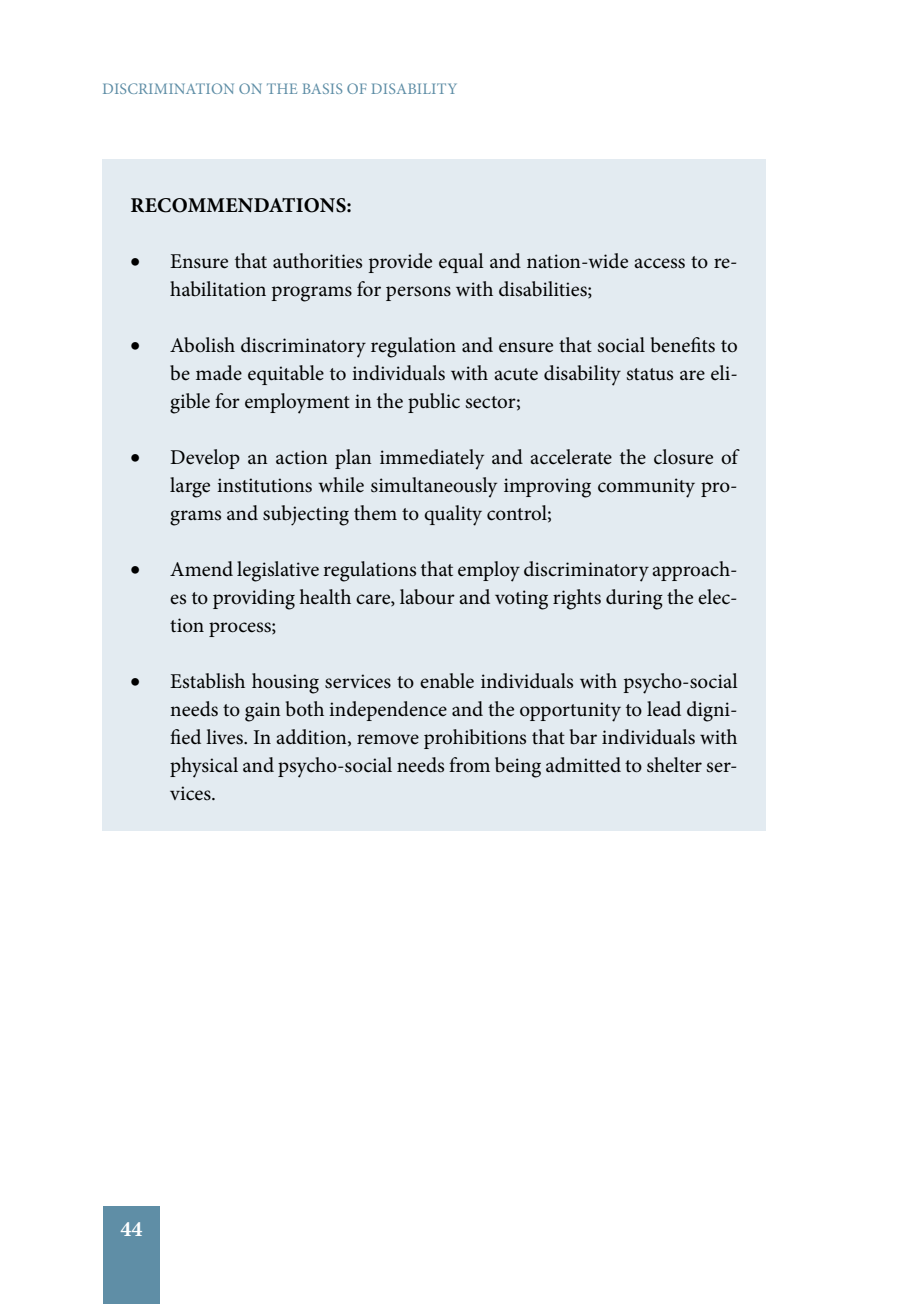
<style>
.page{position:relative;width:908px;height:1304px;background:#fff}
.page>*{position:absolute;margin:0;border:0;box-sizing:border-box;transform-origin:0 0}
.t1{font:700 22px "Minion Pro";color:#fff}
.t2{font:21px/28px "Minion Pro";color:#000;text-align:justify}
.t3{font:700 21px "Minion Pro";color:#000}
.t4{font:16px "Minion Pro";letter-spacing:.01em;color:#5f8ea6}
</style>
<div class="page">
<div style="left:103px;top:1207px;width:57px;height:97px;background:#5f8ea6"></div>
<div style="left:102px;top:159px;width:663px;height:672px;background:#e3ebf1"></div>
<p class="t4" style="left:102px;top:78px;width:356px">DISCRIMINATION ON THE BASIS OF DISABILITY</p>
<p class="t3" style="left:130px;top:190px;width:30px">RECOMMENDATIONS</p>
<p class="t3" style="left:346px;top:190px;width:7px">:</p>
<p class="t2" style="left:170px;top:247px;width:568px;text-indent:-40px">• Ensure that authorities provide equal and nation-wide access to re&shy;habilitation programs for persons with disabilities;</p>
<p class="t2" style="left:170px;top:331px;width:568px;text-indent:-40px">• Abolish discriminatory regulation and ensure that social benefits to be made equitable to individuals with acute disability status are eli&shy;gible for employment in the public sector;</p>
<p class="t2" style="left:170px;top:443px;width:568px;text-indent:-40px">• Develop an action plan immediately and accelerate the closure of large institutions while simultaneously improving community pro&shy;grams and subjecting them to quality control;</p>
<p class="t2" style="left:170px;top:555px;width:568px;text-indent:-40px">• Amend legislative regulations that employ discriminatory approach&shy;es to providing health care, labour and voting rights during the elec&shy;tion process;</p>
<p class="t2" style="left:170px;top:667px;width:568px;text-indent:-40px">• Establish housing services to enable individuals with psycho-social needs to gain both independence and the opportunity to lead digni&shy;fied lives. In addition, remove prohibitions that bar individuals with physical and psycho-social needs from being admitted to shelter ser&shy;vices.</p>
<p class="t1" style="left:120px;top:1213px;width:23px">44</p>
</div>
